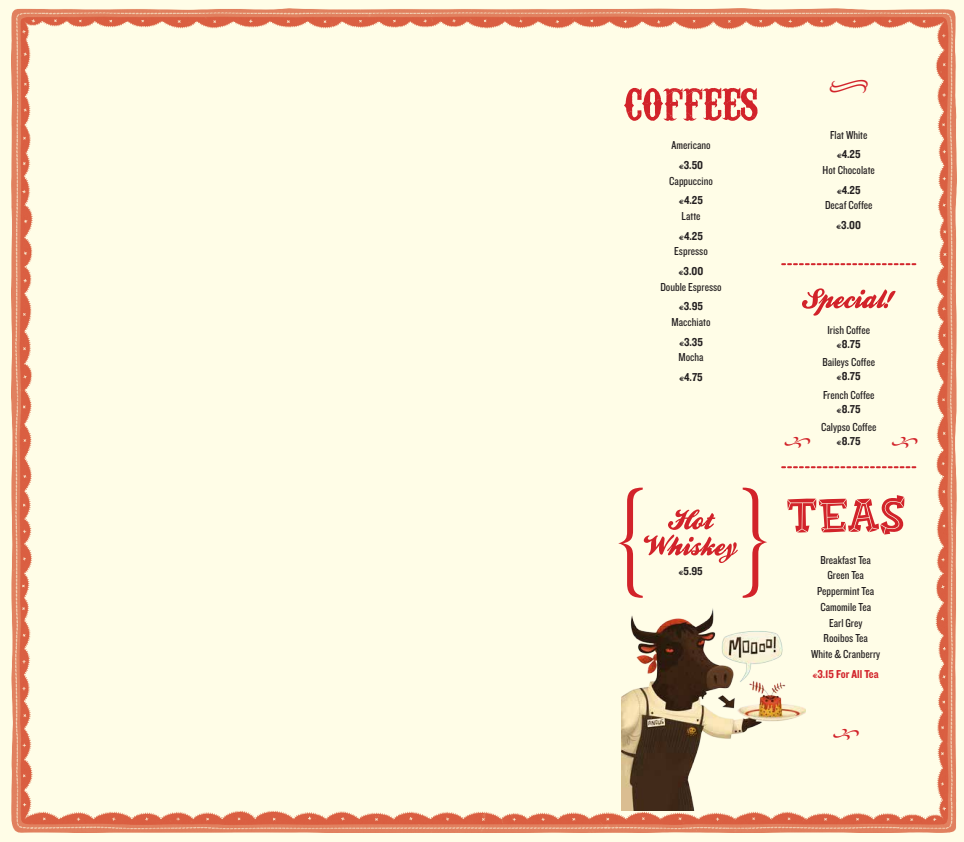
<style>
.page{position:relative;width:964px;height:842px;background:#fffde7}
.page>*{position:absolute;margin:0;border:0;box-sizing:border-box;transform-origin:0 0}
.t1{font:56px "Carnivalee Freakshow";color:#d2232a}
.t2{font:700 50px "Fink";color:#d2232a}
.t3{font:26px "Minion Pro";color:#d2232a}
.t4{font:12px/15.7px "Knockout HTF29 Junior Liteweight";color:#231f20;text-align:center}
.t5{font:11.9px "Knockout HTF50 Welterweight";color:#231f20}
.t6{font:11.9px "Knockout HTF50 Welterweight";color:#d2232a}
.s1{font-family:"Euro Sans";font-weight:700;font-size:6.3px}
</style>
<div class="page">
<img style="left:12px;top:9px;width:944px;height:823px">
<img style="left:622px;top:605px;width:184px;height:206px">
<svg style="left:802px;top:288px;width:93px;height:28px"></svg>
<svg style="left:618px;top:488px;width:149px;height:110px"></svg>
<svg style="left:782px;top:263px;width:133px;height:2px"></svg>
<svg style="left:782px;top:466px;width:133px;height:2px"></svg>
<svg style="left:833px;top:729px;width:26px;height:11px"></svg>
<svg style="left:785px;top:436px;width:25px;height:12px"></svg>
<svg style="left:892px;top:436px;width:25px;height:12px"></svg>
<h1 class="t1" style="left:624px;top:70px;width:136px">coffees</h1>
<p class="t4" style="left:671px;top:138px;width:41px">Americano</p>
<p class="t5" style="left:679px;top:159px;width:25px"><span class="s1">2</span>3.50</p>
<p class="t4" style="left:669px;top:173px;width:45px">Cappuccino</p>
<p class="t5" style="left:679px;top:194px;width:25px"><span class="s1">2</span>4.25</p>
<p class="t4" style="left:681px;top:208px;width:20px">Latte</p>
<p class="t5" style="left:679px;top:230px;width:25px"><span class="s1">2</span>4.25</p>
<p class="t4" style="left:674px;top:244px;width:35px">Espresso</p>
<p class="t5" style="left:679px;top:265px;width:26px"><span class="s1">2</span>3.00</p>
<p class="t4" style="left:660px;top:279px;width:63px">Double Espresso</p>
<p class="t5" style="left:679px;top:300px;width:25px"><span class="s1">2</span>3.95</p>
<p class="t4" style="left:671px;top:315px;width:41px">Macchiato</p>
<p class="t5" style="left:679px;top:336px;width:25px"><span class="s1">2</span>3.35</p>
<p class="t4" style="left:678px;top:350px;width:27px">Mocha</p>
<p class="t5" style="left:679px;top:371px;width:25px"><span class="s1">2</span>4.75</p>
<p class="t5" style="left:679px;top:564px;width:25px"><span class="s1">2</span>5.95</p>
<h3 class="t3" style="left:828px;top:68px;width:43px">•</h3>
<p class="t4" style="left:830px;top:127px;width:39px">Flat White</p>
<p class="t5" style="left:837px;top:148px;width:25px"><span class="s1">2</span>4.25</p>
<p class="t4" style="left:822px;top:163px;width:54px">Hot Chocolate</p>
<p class="t5" style="left:837px;top:184px;width:25px"><span class="s1">2</span>4.25</p>
<p class="t4" style="left:825px;top:198px;width:49px">Decaf Coffee</p>
<p class="t5" style="left:836px;top:219px;width:26px"><span class="s1">2</span>3.00</p>
<p class="t4" style="left:827px;top:322px;width:44px">Irish Coffee</p>
<p class="t5" style="left:837px;top:337px;width:25px"><span class="s1">2</span>8.75</p>
<p class="t4" style="left:822px;top:355px;width:54px">Baileys Coffee</p>
<p class="t5" style="left:837px;top:370px;width:25px"><span class="s1">2</span>8.75</p>
<p class="t4" style="left:823px;top:387px;width:53px">French Coffee</p>
<p class="t5" style="left:837px;top:402px;width:25px"><span class="s1">2</span>8.75</p>
<p class="t4" style="left:821px;top:420px;width:57px">Calypso Coffee</p>
<p class="t5" style="left:837px;top:435px;width:25px"><span class="s1">2</span>8.75</p>
<h2 class="t2" style="left:786px;top:482px;width:121px">TEAS</h2>
<p class="t4" style="left:811px;top:552px;width:71px">Breakfast Tea<br>Green Tea<br>Peppermint Tea<br>Camomile Tea<br>Earl Grey<br>Rooibos Tea<br>White &amp; Cranberry</p>
<p class="t6" style="left:813px;top:667px;width:68px"><span class="s1">2</span>3.15 For All Tea</p>
</div>
